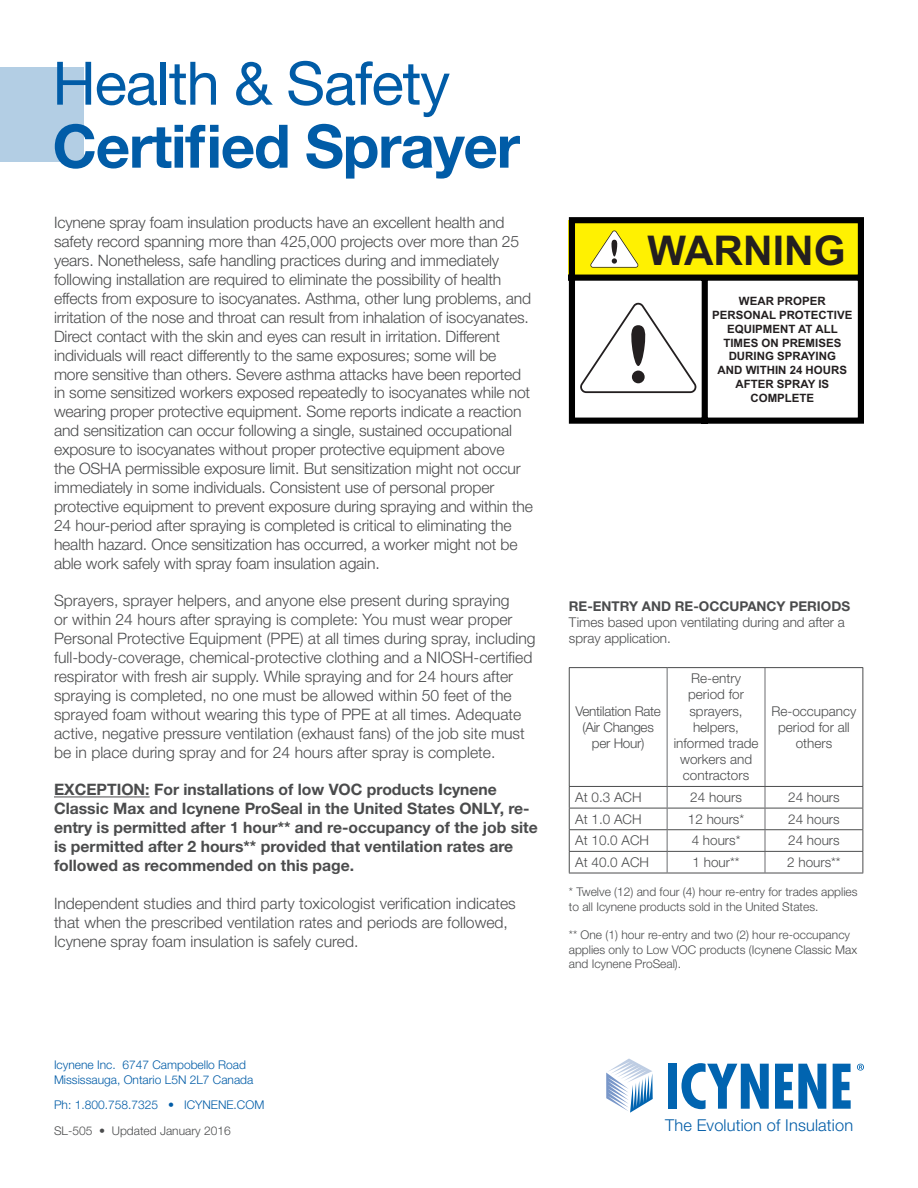
<style>
.page{position:relative;width:918px;height:1188px;background:#fff}
.page>*{position:absolute;margin:0;border:0;box-sizing:border-box;transform-origin:0 0}
.t1{font:700 60px "Helvetica Neue LT Std";letter-spacing:-.02em;color:#015ca7}
.t2{font:60px "Helvetica Neue LT Std";letter-spacing:-.02em;color:#015ca7}
.t3{font:700 40.95px "Arial";color:#231f20}
.t4{font:300 16.35px "Helvetica Neue LT Std";letter-spacing:.01em;color:#015ca7}
.t5{font:300 15.75px/18.9px "Helvetica Neue LT Std";letter-spacing:-.01em;color:#4b4c4d}
.t6{font:700 15.75px/18.9px "Helvetica Neue LT Std";color:#4b4c4d}
.t7{font:300 13.5px/16.2px "Helvetica Neue LT Std";color:#4b4c4d;text-align:center}
.t8{font:300 13.5px/16.2px "Helvetica Neue LT Std";letter-spacing:-.02em;color:#4b4c4d;text-align:center}
.t9{font:700 13.5px "Helvetica Neue LT Std";color:#4b4c4d}
.t10{font:300 12px/14.4px "Helvetica Neue LT Std";color:#4b4c4d}
.t11{font:300 12px/14.4px "Helvetica Neue LT Std";color:#015ca7}
.t12{font:700 11.55px/13.8px "Arial";color:#231f20;text-align:center}
</style>
<div class="page">
<hr style="left:54px;top:797px;width:96px;height:1px;background:#4b4c4d">
<div style="left:0;top:68px;width:84px;height:94px;background:#b3cee4"></div>
<div style="left:668px;top:1064px;width:9px;height:45px;background:#0164b0"></div>
<svg style="left:681px;top:1063px;width:88px;height:46px"></svg>
<svg style="left:775px;top:1064px;width:51px;height:45px"></svg>
<svg style="left:833px;top:1064px;width:18px;height:45px"></svg>
<svg style="left:857px;top:1064px;width:7px;height:7px"></svg>
<svg style="left:606px;top:1059px;width:47px;height:54px"></svg>
<svg style="left:569px;top:217px;width:295px;height:207px"></svg>
<svg style="left:590px;top:231px;width:48px;height:37px"></svg>
<svg style="left:580px;top:303px;width:116px;height:90px"></svg>
<div style="left:632px;top:371px;width:13px;height:12px;background:#231f20;border-radius:50%"></div>
<hr style="left:569px;top:667px;width:98px;height:1px;background:#4b4c4d">
<hr style="left:569px;top:668px;width:1px;height:118px;background:#4b4c4d">
<hr style="left:667px;top:667px;width:98px;height:1px;background:#4b4c4d">
<hr style="left:765px;top:667px;width:98px;height:1px;background:#4b4c4d">
<hr style="left:862px;top:668px;width:1px;height:118px;background:#4b4c4d">
<hr style="left:569px;top:786px;width:98px;height:1px;background:#4b4c4d">
<hr style="left:667px;top:786px;width:98px;height:1px;background:#4b4c4d">
<hr style="left:765px;top:786px;width:98px;height:1px;background:#4b4c4d">
<hr style="left:569px;top:808px;width:98px;height:1px;background:#4b4c4d">
<hr style="left:667px;top:808px;width:98px;height:1px;background:#4b4c4d">
<hr style="left:765px;top:808px;width:98px;height:1px;background:#4b4c4d">
<hr style="left:569px;top:829px;width:98px;height:1px;background:#4b4c4d">
<hr style="left:667px;top:829px;width:98px;height:1px;background:#4b4c4d">
<hr style="left:765px;top:829px;width:98px;height:1px;background:#4b4c4d">
<hr style="left:569px;top:851px;width:98px;height:1px;background:#4b4c4d">
<svg style="left:569px;top:787px;width:1px;height:86px"></svg>
<hr style="left:667px;top:851px;width:98px;height:1px;background:#4b4c4d">
<hr style="left:765px;top:851px;width:98px;height:1px;background:#4b4c4d">
<svg style="left:862px;top:787px;width:1px;height:86px"></svg>
<hr style="left:569px;top:873px;width:98px;height:1px;background:#4b4c4d">
<hr style="left:667px;top:873px;width:98px;height:1px;background:#4b4c4d">
<hr style="left:765px;top:873px;width:98px;height:1px;background:#4b4c4d">
<hr style="left:667px;top:668px;width:1px;height:118px;background:#6c6d70">
<hr style="left:765px;top:668px;width:1px;height:118px;background:#6c6d70">
<svg style="left:667px;top:787px;width:1px;height:86px"></svg>
<svg style="left:765px;top:787px;width:1px;height:86px"></svg>
<h1 class="t2" style="left:53px;top:48px;width:399px">Health &amp; Safety</h1>
<h1 class="t1" style="left:53px;top:109px;width:469px">Certified Sprayer</h1>
<p class="t5" style="left:54px;top:213px;width:481px">Icynene spray foam insulation products have an excellent health and safety record spanning more than 425,000 projects over more than 25 years. Nonetheless, safe handling practices during and immediately following installation are required to eliminate the possibility of health effects from exposure to isocyanates. Asthma, other lung problems, and irritation of the nose and throat can result from inhalation of isocyanates.<br>Direct contact with the skin and eyes can result in irritation. Different individuals will react differently to the same exposures; some will be more sensitive than others. Severe asthma attacks have been reported in some sensitized workers exposed repeatedly to isocyanates while not wearing proper protective equipment. Some reports indicate a reaction and sensitization can occur following a single, sustained occupational exposure to isocyanates without proper protective equipment above<br>the OSHA permissible exposure limit. But sensitization might not occur immediately in some individuals. Consistent use of personal proper protective equipment to prevent exposure during spraying and within the 24 hour-period after spraying is completed is critical to eliminating the health hazard. Once sensitization has occurred, a worker might not be able work safely with spray foam insulation again.</p>
<p class="t5" style="left:54px;top:591px;width:483px">Sprayers, sprayer helpers, and anyone else present during spraying<br>or within 24 hours after spraying is complete: You must wear proper Personal Protective Equipment (PPE) at all times during spray, including full-body-coverage, chemical-protective clothing and a NIOSH-certified respirator with fresh air supply. While spraying and for 24 hours after spraying is completed, no one must be allowed within 50 feet of the sprayed foam without wearing this type of PPE at all times. Adequate active, negative pressure ventilation (exhaust fans) of the job site must be in place during spray and for 24 hours after spray is complete.</p>
<p class="t6" style="left:54px;top:780px;width:485px">EXCEPTION: For installations of low VOC products Icynene Classic Max and Icynene ProSeal in the United States ONLY, re&shy;entry is permitted after 1 hour** and re-occupancy of the job site is permitted after 2 hours** provided that ventilation rates are followed as recommended on this page.</p>
<p class="t5" style="left:54px;top:893px;width:463px">Independent studies and third party toxicologist verification indicates that when the prescribed ventilation rates and periods are followed,<br>Icynene spray foam insulation is safely cured.</p>
<h2 class="t3" style="left:648px;top:223px;width:200px">WARNING</h2>
<p class="t12" style="left:712px;top:295px;width:142px">WEAR PROPER<br>PERSONAL PROTECTIVE<br>EQUIPMENT AT ALL<br>TIMES ON PREMISES<br>DURING SPRAYING<br>AND WITHIN 24 HOURS<br>AFTER SPRAY IS<br>COMPLETE</p>
<p class="t9" style="left:569px;top:598px;width:283px">RE-ENTRY AND RE-OCCUPANCY PERIODS</p>
<p class="t7" style="left:569px;top:614px;width:278px;text-align:left">Times based upon ventilating during and after a spray application.</p>
<p class="t8" style="left:575px;top:702px;width:87px">Ventilation Rate (Air Changes per Hour)</p>
<p class="t7" style="left:674px;top:670px;width:86px">Re-entry period for sprayers, helpers, informed trade workers and contractors</p>
<p class="t7" style="left:771px;top:702px;width:87px">Re-occupancy period for all others</p>
<p class="t7" style="left:575px;top:789px;width:68px">At 0.3 ACH</p>
<p class="t7" style="left:690px;top:789px;width:53px">24 hours</p>
<p class="t7" style="left:788px;top:789px;width:53px">24 hours</p>
<p class="t7" style="left:575px;top:811px;width:68px">At 1.0 ACH</p>
<p class="t7" style="left:688px;top:811px;width:58px">12 hours*</p>
<p class="t7" style="left:788px;top:811px;width:53px">24 hours</p>
<p class="t7" style="left:575px;top:832px;width:75px">At 10.0 ACH</p>
<p class="t7" style="left:692px;top:832px;width:50px">4 hours*</p>
<p class="t7" style="left:788px;top:832px;width:53px">24 hours</p>
<p class="t7" style="left:575px;top:854px;width:75px">At 40.0 ACH</p>
<p class="t7" style="left:693px;top:854px;width:49px">1 hour**</p>
<p class="t7" style="left:787px;top:854px;width:55px">2 hours**</p>
<p class="t10" style="left:569px;top:884px;width:290px">* Twelve (12) and four (4) hour re-entry for trades applies to all Icynene products sold in the United States.</p>
<p class="t10" style="left:569px;top:928px;width:290px">** One (1) hour re-entry and two (2) hour re-occupancy applies only to Low VOC products (Icynene Classic Max and Icynene ProSeal).</p>
<p class="t11" style="left:54px;top:1058px;width:201px">Icynene Inc. 6747 Campobello Road<br>Mississauga, Ontario L5N 2L7 Canada</p>
<p class="t11" style="left:54px;top:1098px;width:212px">Ph: 1.800.758.7325 • ICYNENE.COM</p>
<p class="t10" style="left:54px;top:1123px;width:178px">SL-505 • Updated January 2016</p>
<p class="t4" style="left:665px;top:1115px;width:190px">The Evolution of Insulation</p>
</div>
